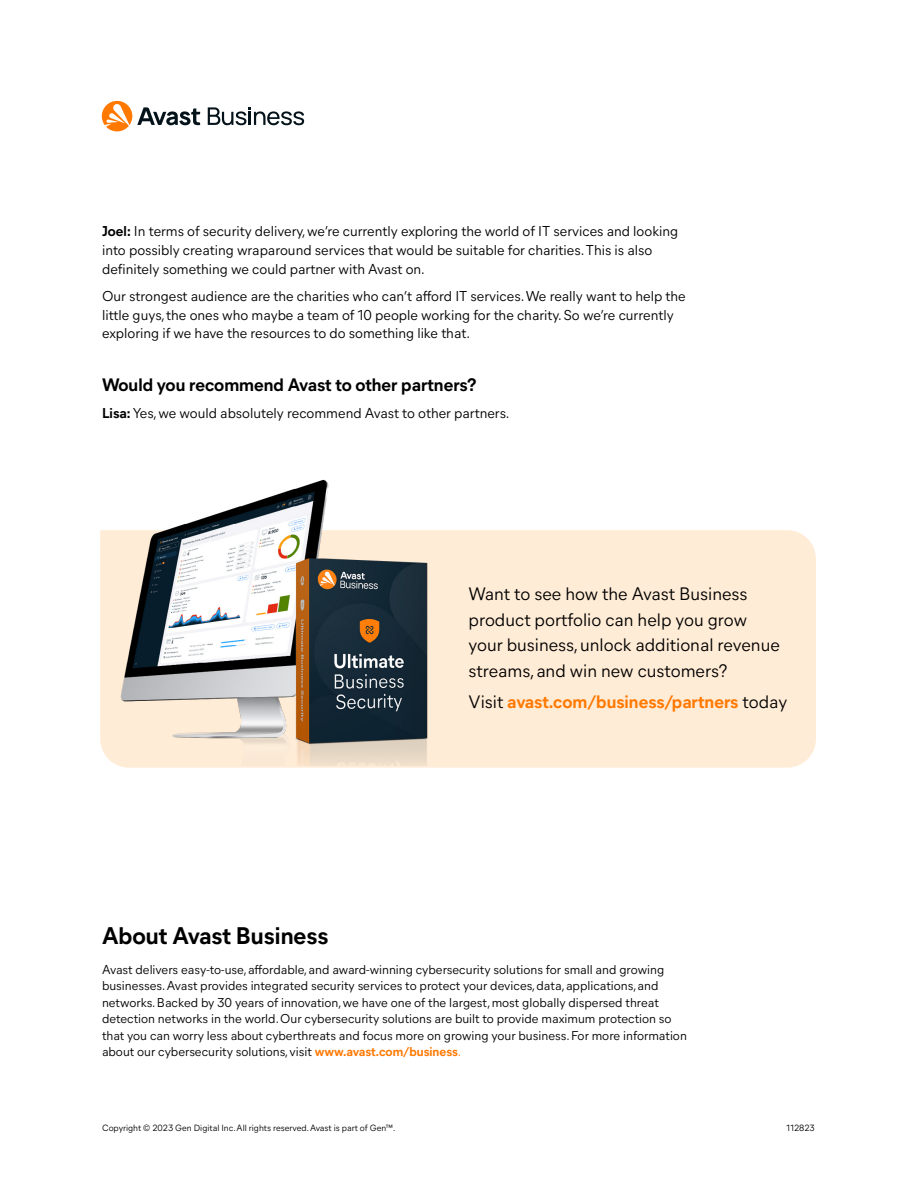
<style>
.page{position:relative;width:918px;height:1188px;background:#fff}
.page>*{position:absolute;margin:0;border:0;box-sizing:border-box;transform-origin:0 0}
.t1{font:700 24px "Mier B03";color:#000}
.t2{font:18px/25.5px "Mier B03";color:#000}
.t3{font:700 18px "Mier B03";color:#000}
.t4{font:700 18px "Mier B03";color:#ff7800}
.t5{font:14.25px/18.8px "Mier B03";color:#000}
.t6{font:12.75px/16.5px "Mier B03";color:#000}
.t7{font:9px "Mier B03";color:#000}
.s1{font-weight:700}
.s2{font-weight:400;color:#000}
.s3{font-weight:700;color:#ff7800}
.s4{color:#ff7800}
</style>
<div class="page">
<div style="left:100px;top:530px;width:716px;height:238px;background:#ffecd6"></div>
<img style="left:102px;top:479px;width:350px;height:286px">
<svg style="left:208px;top:107px;width:96px;height:18px"></svg>
<svg style="left:102px;top:101px;width:98px;height:30px"></svg>
<p class="t5" style="left:102px;top:221px;width:578px"><span class="s1">Joel:</span> In terms of security delivery, we’re currently exploring the world of IT services and looking into possibly creating wraparound services that would be suitable for charities. This is also definitely something we could partner with Avast on.</p>
<p class="t5" style="left:102px;top:286px;width:585px">Our strongest audience are the charities who can’t afford IT services. We really want to help the little guys, the ones who maybe a team of 10 people working for the charity. So we’re currently exploring if we have the resources to do something like that.</p>
<h2 class="t3" style="left:102px;top:371px;width:376px">Would you recommend Avast to other partners?</h2>
<p class="t5" style="left:102px;top:403px;width:409px"><span class="s1">Lisa:</span> Yes, we would absolutely recommend Avast to other partners.</p>
<h2 class="t2" style="left:469px;top:580px;width:313px">Want to see how the Avast Business product portfolio can help you grow your business, unlock additional revenue streams, and win new customers?</h2>
<h2 class="t4" style="left:469px;top:689px;width:320px"><span class="s2">Visit</span> avast.com/business/partners <span class="s2">today</span></h2>
<h1 class="t1" style="left:102px;top:919px;width:228px">About Avast Business</h1>
<p class="t6" style="left:102px;top:960px;width:586px">Avast delivers easy-to-use, affordable, and award-winning cybersecurity solutions for small and growing businesses. Avast provides integrated security services to protect your devices, data, applications, and networks. Backed by 30 years of innovation, we have one of the largest, most globally dispersed threat detection networks in the world. Our cybersecurity solutions are built to provide maximum protection so that you can worry less about cyberthreats and focus more on growing your business. For more information about our cybersecurity solutions, visit <span class="s3">www.avast.com/business</span><span class="s4">.</span></p>
<p class="t7" style="left:102px;top:1121px;width:295px">Copyright © 2023 Gen Digital Inc. All rights reserved.Avast is part of Gen™.</p>
<p class="t7" style="left:787px;top:1121px;width:30px">112823</p>
</div>
